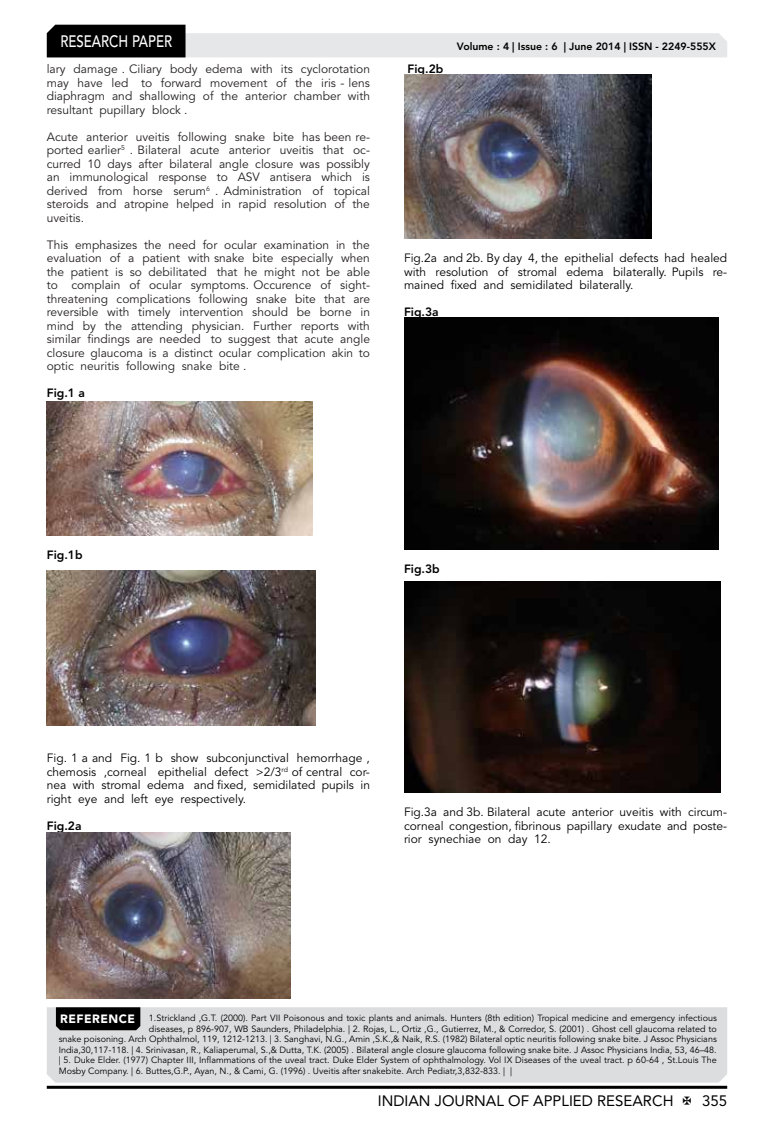
<style>
.page{position:relative;width:774px;height:1136px;background:#fff}
.page>*{position:absolute;margin:0;border:0;box-sizing:border-box;transform-origin:0 0}
.t1{font:500 16.5px "Avenir LT Std";color:#fff;scale:.8 1}
.t2{font:15px "Avenir LT Std";color:#000}
.t3{font:12px/13.5px "Avenir LT Std";color:#231f20;text-align:justify}
.t4{font:12px/13.5px "Avenir LT Std";color:#000;text-align:justify}
.t5{font:800 12px "Avenir LT Std";color:#000}
.t6{font:800 10.5px "Avenir LT Std";color:#000}
.t7{font:9px "Avenir LT Std";color:#000}
.s1{font-weight:900;font-size:12px;color:#fff}
</style>
<div class="page">
<hr style="left:47px;top:1085px;width:680px;height:3px;background:#000">
<svg style="left:47px;top:25px;width:680px;height:32px"></svg>
<div style="left:47px;top:1007px;width:680px;height:75px;background:#dcddde"></div>
<div style="left:56px;top:1007px;width:84px;height:23px;background:#000"></div>
<img style="left:47px;top:401px;width:265px;height:135px">
<img style="left:47px;top:570px;width:268px;height:155px">
<img style="left:47px;top:832px;width:244px;height:166px">
<img style="left:404px;top:75px;width:247px;height:164px">
<img style="left:404px;top:317px;width:315px;height:232px">
<img style="left:404px;top:581px;width:316px;height:211px">
<h1 class="t1" style="left:60px;top:32px;width:139px">RESEARCH PAPER</h1>
<p class="t3" style="left:47px;top:62px;width:325px">lary damage . Ciliary body edema with its cyclorotation may have led to forward movement of the iris - lens diaphragm and shallowing of the anterior chamber with resultant pupillary block .</p>
<p class="t3" style="left:47px;top:130px;width:325px">Acute anterior uveitis following snake bite has been re&shy;ported earlier<sup>5</sup> . Bilateral acute anterior uveitis that oc&shy;curred 10 days after bilateral angle closure was possibly an immunological response to ASV antisera which is derived from horse serum<sup>6</sup> . Administration of topical steroids and atropine helped in rapid resolution of the uveitis.</p>
<p class="t3" style="left:47px;top:238px;width:325px">This emphasizes the need for ocular examination in the evaluation of a patient with snake bite especially when the patient is so debilitated that he might not be able to complain of ocular symptoms. Occurence of sight&shy;threatening complications following snake bite that are reversible with timely intervention should be borne in mind by the attending physician. Further reports with similar findings are needed to suggest that acute angle closure glaucoma is a distinct ocular complication akin to optic neuritis following snake bite .</p>
<p class="t5" style="left:47px;top:386px;width:40px">Fig.1 a</p>
<p class="t5" style="left:407px;top:62px;width:37px">Fig.2b</p>
<p class="t6" style="left:457px;top:41px;width:261px">Volume : 4 | Issue : 6 | June 2014 | ISSN - 2249-555X</p>
<p class="t4" style="left:404px;top:251px;width:325px">Fig.2a and 2b. By day 4, the epithelial defects had healed with resolution of stromal edema bilaterally. Pupils re&shy;mained fixed and semidilated bilaterally.</p>
<p class="t5" style="left:404px;top:305px;width:36px">Fig.3a</p>
<p class="t5" style="left:47px;top:548px;width:37px">Fig.1b</p>
<p class="t5" style="left:404px;top:561px;width:37px">Fig.3b</p>
<p class="t4" style="left:47px;top:751px;width:325px">Fig. 1 a and Fig. 1 b show subconjunctival hemorrhage , chemosis ,corneal epithelial defect &gt;2/3<sup>rd</sup> of central cor&shy;nea with stromal edema and fixed, semidilated pupils in right eye and left eye respectively.</p>
<p class="t5" style="left:47px;top:818px;width:36px">Fig.2a</p>
<p class="t4" style="left:404px;top:805px;width:325px">Fig.3a and 3b. Bilateral acute anterior uveitis with circum&shy;corneal congestion, fibrinous papillary exudate and poste&shy;rior synechiae on day 12.</p>
<p class="t7" style="left:60px;top:1012px;width:658px"><span class="s1">REFERENCE</span> 1.Strickland ,G.T. (2000). Part VII Poisonous and toxic plants and animals. Hunters (8th edition) Tropical medicine and emergency infectious</p>
<p class="t7" style="left:149px;top:1023px;width:569px">diseases, p 896-907, WB Saunders, Philadelphia. | 2. Rojas, L., Ortiz ,G., Gutierrez, M., &amp; Corredor, S. (2001) . Ghost cell glaucoma related to</p>
<p class="t7" style="left:59px;top:1033px;width:660px">snake poisoning. Arch Ophthalmol, 119, 1212-1213. | 3. Sanghavi, N.G., Amin ,S.K.,&amp; Naik, R.S. (1982) Bilateral optic neuritis following snake bite. J Assoc Physicians</p>
<p class="t7" style="left:59px;top:1044px;width:659px">India,30,117-118. | 4. Srinivasan, R., Kaliaperumal, S.,&amp; Dutta, T.K. (2005) . Bilateral angle closure glaucoma following snake bite. J Assoc Physicians India, 53, 46–48.</p>
<p class="t7" style="left:59px;top:1054px;width:659px">| 5. Duke Elder. (1977) Chapter III, Inflammations of the uveal tract. Duke Elder System of ophthalmology. Vol IX Diseases of the uveal tract. p 60-64 , St.Louis The</p>
<p class="t7" style="left:59px;top:1065px;width:455px">Mosby Company. | 6. Buttes,G.P., Ayan, N., &amp; Cami, G. (1996) . Uveitis after snakebite. Arch Pediatr,3,832-833. | |</p>
<p class="t2" style="left:378px;top:1091px;width:297px">INDIAN JOURNAL OF APPLIED RESEARCH</p>
<p class="t2" style="left:702px;top:1091px;width:27px">355</p>
</div>
